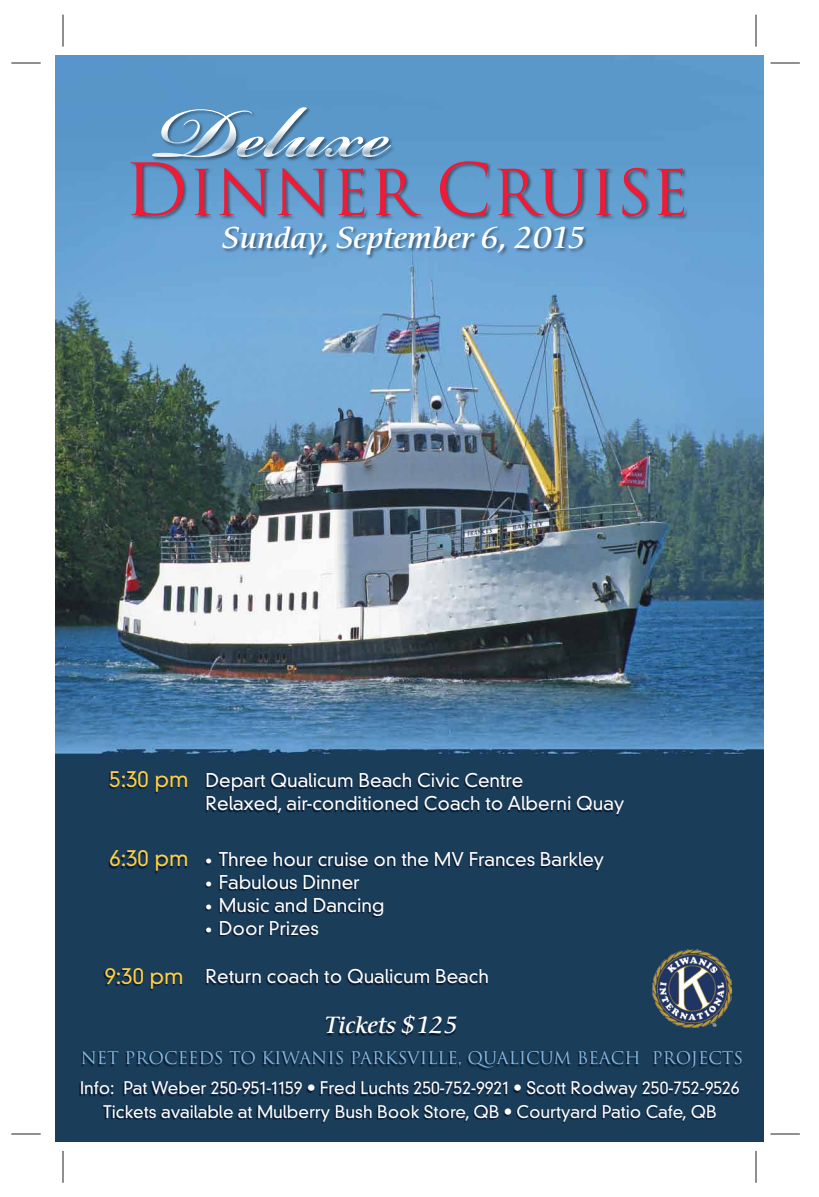
<style>
.page{position:relative;width:819px;height:1197px;background:#fff}
.page>*{position:absolute;margin:0;border:0;box-sizing:border-box;transform-origin:0 0}
.t1{font:61.43px "Trajan";color:#ed1b35}
.t2{font:italic 31.5px "Cerigo Md ITC";color:#fff;scale:1.04 1}
.t3{font:italic 24.5px "Cerigo Md ITC";color:#fff;scale:1.04 1}
.t4{font:300 21.53px "DIN Neuzeit Grotesk";color:#ffd141}
.t5{font:300 18.38px/22.8px "DIN Neuzeit Grotesk";color:#fff}
.t6{font:16.97px "Trajan";color:#88bbe5}
.t7{font:300 16.8px/23px "DIN Neuzeit Grotesk";color:#fff;text-align:center}
.s1{font-size:70px}
.s2{font-size:13.12px}
.s3{font-size:21.53px;color:#ffd141}
</style>
<div class="page">
<img style="left:55px;top:55px;width:709px;height:1087px">
<img style="left:150px;top:105px;width:247px;height:47px">
<svg style="left:152px;top:107px;width:239px;height:45px;background:#72a2c8"></svg>
<img style="left:107px;top:769px;width:81px;height:104px">
<img style="left:203px;top:771px;width:421px;height:45px">
<img style="left:78px;top:1050px;width:665px;height:21px">
<img style="left:78px;top:1080px;width:661px;height:44px">
<img style="left:203px;top:851px;width:406px;height:113px">
<img style="left:203px;top:967px;width:286px;height:22px">
<img style="left:103px;top:965px;width:80px;height:26px">
<img style="left:322px;top:1013px;width:136px;height:29px">
<img style="left:122px;top:152px;width:572px;height:86px">
<img style="left:220px;top:220px;width:372px;height:42px">
<img style="left:652px;top:949px;width:79px;height:79px">
<hr style="left:11px;top:63px;width:30px;height:1px;background:#231f20">
<hr style="left:11px;top:1134px;width:30px;height:1px;background:#231f20">
<svg style="left:771px;top:63px;width:29px;height:1px"></svg>
<svg style="left:771px;top:1134px;width:29px;height:1px"></svg>
<hr style="left:63px;top:15px;width:1px;height:32px;background:#231f20">
<hr style="left:756px;top:15px;width:1px;height:32px;background:#231f20">
<hr style="left:63px;top:1151px;width:1px;height:32px;background:#231f20">
<hr style="left:756px;top:1151px;width:1px;height:32px;background:#231f20">
<h1 class="t1" style="left:124px;top:156px;width:566px"><span class="s1">D</span>INNER <span class="s1">C</span>RUISE</h1>
<h2 class="t2" style="left:222px;top:221px;width:352px">Sunday, September 6, 2015</h2>
<p class="t4" style="left:110px;top:767px;width:80px">5:30 pm</p>
<p class="t5" style="left:206px;top:769px;width:421px">Depart Qualicum Beach Civic Centre<br>Relaxed, air-conditioned Coach to Alberni Quay</p>
<p class="t4" style="left:110px;top:845px;width:80px">6:30 pm</p>
<p class="t5" style="left:206px;top:848px;width:400px"><span class="s2">•</span> Three hour cruise on the MV Frances Barkley</p>
<p class="t5" style="left:206px;top:871px;width:156px"><span class="s2">•</span> Fabulous Dinner</p>
<p class="t5" style="left:206px;top:894px;width:181px"><span class="s2">•</span> Music and Dancing</p>
<p class="t5" style="left:206px;top:916px;width:115px"><span class="s2">•</span> Door Prizes</p>
<p class="t5" style="left:105px;top:965px;width:386px"><span class="s3">9:30 pm</span> Return coach to Qualicum Beach</p>
<h3 class="t3" style="left:325px;top:1012px;width:130px">Tickets $125</h3>
<p class="t6" style="left:81px;top:1048px;width:664px">NET PROCEEDS TO KIWANIS PARKSVILLE, QUALICUM BEACH PROJECTS</p>
<p class="t7" style="left:80px;top:1077px;width:661px">Info: Pat Weber 250-951-1159 • Fred Luchts 250-752-9921 • Scott Rodway 250-752-9526<br>Tickets available at Mulberry Bush Book Store, QB • Courtyard Patio Cafe, QB</p>
</div>
